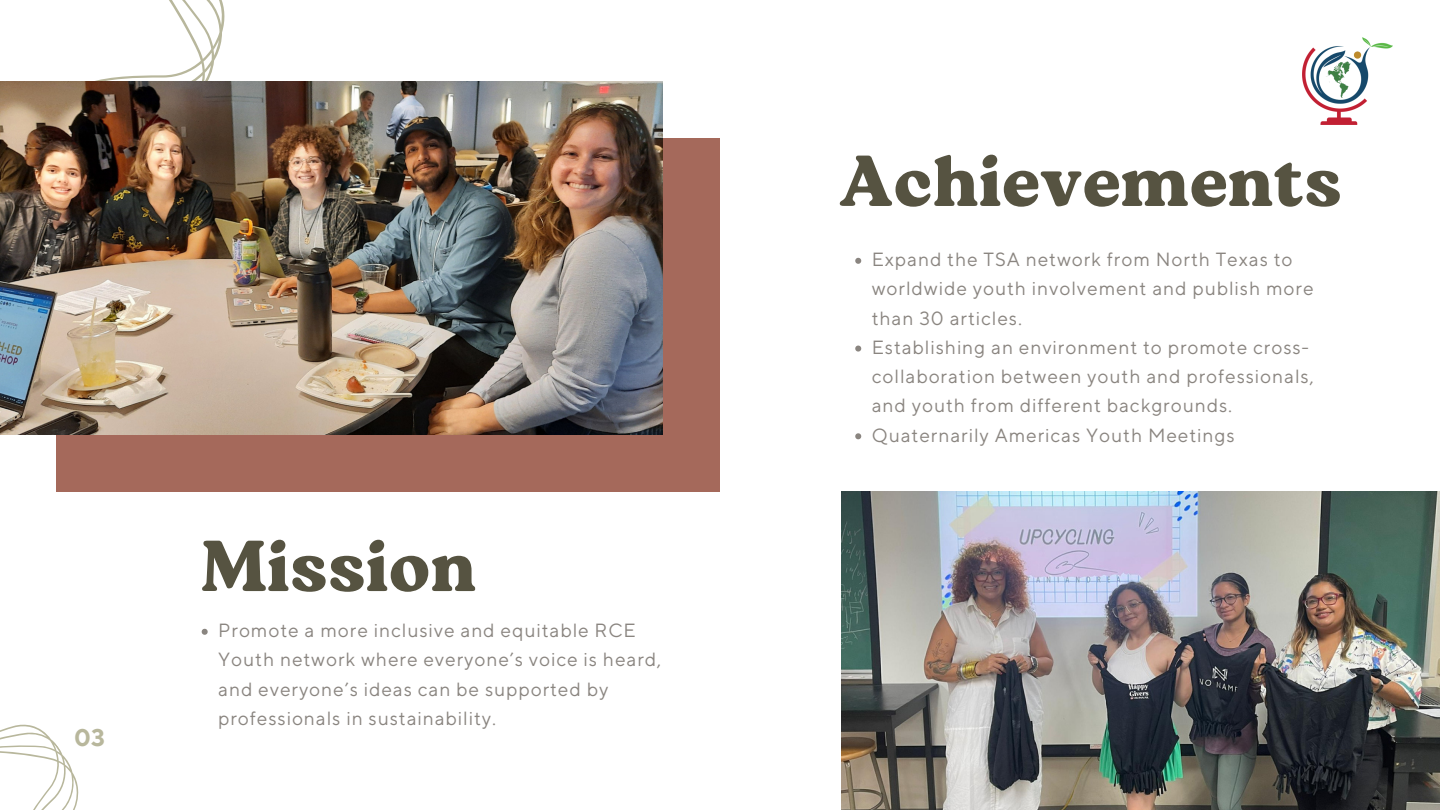
<style>
.page{position:relative;width:1440px;height:810px;background:#fff}
.page>*{position:absolute;margin:0;border:0;box-sizing:border-box;transform-origin:0 0}
.t1{font:800 72px "Roca Two";color:#565341}
.t2{font:700 24px "TT Norms Pro";color:#b8b79c}
.t3{font:19px/29.2px "TT Norms Pro";letter-spacing:.05em;color:#8a8580}
</style>
<div class="page">
<img style="left:842px;top:491px;width:598px;height:319px">
<svg style="left:95px;top:0;width:130px;height:81px"></svg>
<svg style="left:0;top:724px;width:79px;height:86px"></svg>
<div style="left:57px;top:138px;width:663px;height:353px;background:#a5695b"></div>
<img style="left:0;top:81px;width:663px;height:353px">
<svg style="left:855px;top:258px;width:6px;height:6px"></svg>
<svg style="left:855px;top:346px;width:6px;height:6px"></svg>
<svg style="left:855px;top:433px;width:6px;height:6px"></svg>
<svg style="left:202px;top:629px;width:6px;height:6px"></svg>
<img style="left:1303px;top:37px;width:90px;height:88px">
<p class="t2" style="left:74px;top:723px;width:32px">03</p>
<p class="t1" style="left:201px;top:524px;width:277px">Mission</p>
<p class="t3" style="left:218px;top:617px;width:445px">Promote a more inclusive and equitable RCE Youth network where everyone’s voice is heard, and everyone’s ideas can be supported by professionals in sustainability.</p>
<p class="t1" style="left:840px;top:139px;width:504px">Achievements</p>
<p class="t3" style="left:872px;top:246px;width:443px">Expand the TSA network from North Texas to worldwide youth involvement and publish more than 30 articles.</p>
<p class="t3" style="left:872px;top:333px;width:444px">Establishing an environment to promote cross&shy;collaboration between youth and professionals, and youth from different backgrounds.</p>
<p class="t3" style="left:872px;top:421px;width:364px">Quaternarily Americas Youth Meetings</p>
</div>
